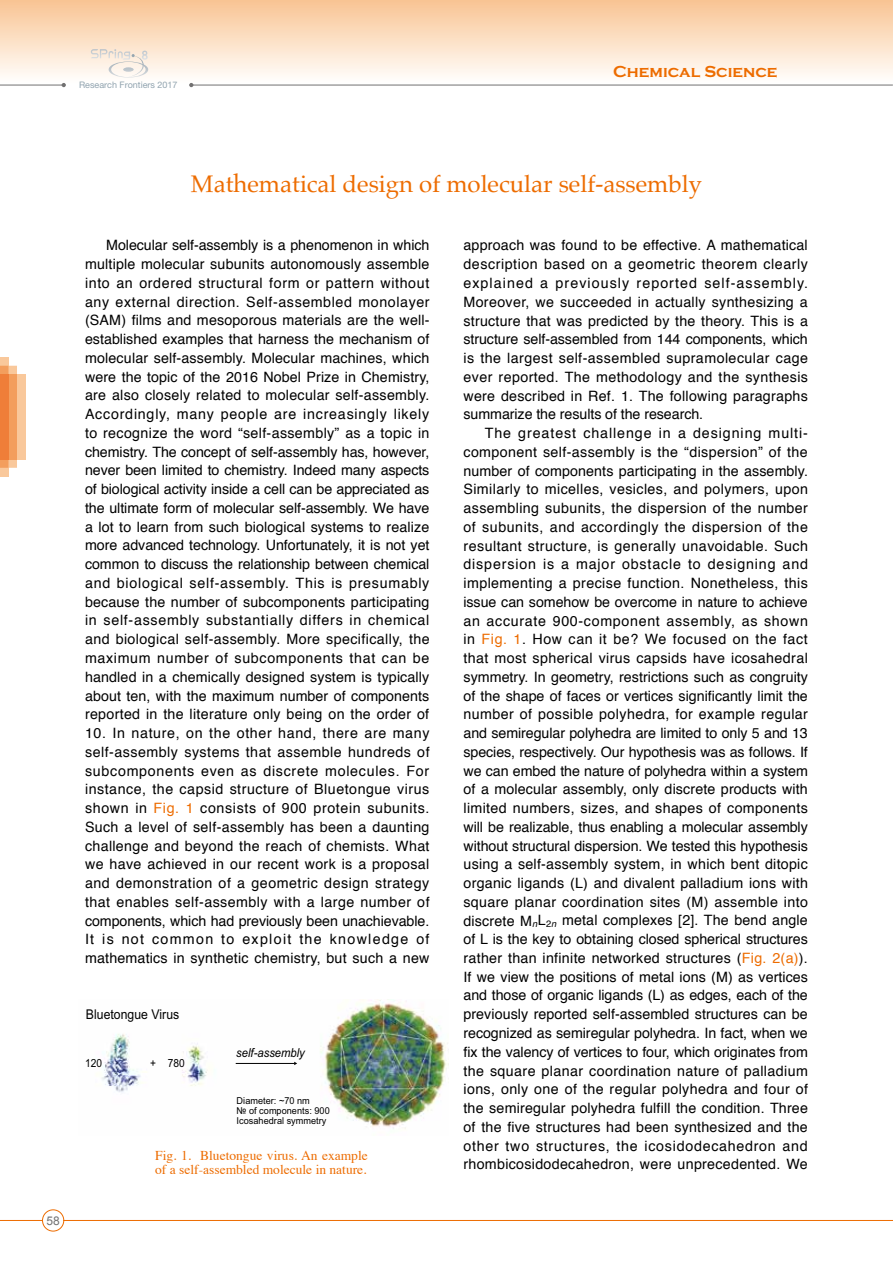
<style>
.page{position:relative;width:893px;height:1263px;background:#fff}
.page>*{position:absolute;margin:0;border:0;box-sizing:border-box;transform-origin:0 0}
.t1{font:24px "Palatino";color:#ed6c00}
.t2{font:700 16.5px "Copperplate Gothic";color:#ed6c00}
.t3{font:14.25px/18.8px "Helvetica";letter-spacing:.02em;color:#000;text-align:justify}
.t4{font:13.5px/13.5px "Times";color:#ed6c00}
.t5{font:13.5px "Arial Narrow";color:#000;scale:1.11 1}
.t6{font:italic 12.3px "Arial Narrow";color:#000;scale:1.11 1}
.t7{font:12px "Arial";color:#727171}
.t8{font:11.25px "Arial Narrow";color:#000;scale:1.11 1}
.t9{font:9.45px/9.9px "Arial Narrow";color:#000;scale:1.18 1}
.t10{font:9px "Helvetica Neue";color:#92a4af}
.s1{color:#ed6c00}
</style>
<div class="page">
<div style="left:0;top:0;width:893px;height:85px;background:linear-gradient(to bottom,#f8c493,#fff)"></div>
<hr style="left:191px;top:85px;width:701px;height:1px;background:#727171">
<hr style="left:0;top:85px;width:64px;height:1px;background:#727171">
<svg style="left:62px;top:83px;width:4px;height:4px"></svg>
<svg style="left:189px;top:83px;width:4px;height:4px"></svg>
<svg style="left:91px;top:49px;width:57px;height:29px"></svg>
<svg style="left:0;top:1209px;width:893px;height:22px"></svg>
<div style="left:0;top:357px;width:9px;height:119px;background:#f9c89b"></div>
<svg style="left:0;top:366px;width:17px;height:102px"></svg>
<div style="left:17px;top:374px;width:9px;height:85px;background:#f9c89b"></div>
<div style="left:9px;top:374px;width:8px;height:85px;background:#f39e5d"></div>
<div style="left:0;top:374px;width:9px;height:85px;background:#ef7e39"></div>
<img style="left:102px;top:999px;width:346px;height:130px">
<hr style="left:236px;top:1063px;width:59px;height:1px;background:#000">
<p class="t10" style="left:79px;top:78px;width:100px">Research Frontiers 2017</p>
<p class="t2" style="left:613px;top:63px;width:166px">Chemical Science</p>
<p class="t7" style="left:46px;top:1213px;width:15px">58</p>
<h1 class="t1" style="left:191px;top:164px;width:513px">Mathematical design of molecular self-assembly</h1>
<p class="t3" style="left:85px;top:236px;width:346px;text-indent:21px">Molecular self-assembly is a phenomenon in which multiple molecular subunits autonomously assemble into an ordered structural form or pattern without any external direction. Self-assembled monolayer (SAM) films and mesoporous materials are the well&shy;established examples that harness the mechanism of molecular self-assembly. Molecular machines, which were the topic of the 2016 Nobel Prize in Chemistry, are also closely related to molecular self-assembly.<br>Accordingly, many people are increasingly likely to recognize the word “self-assembly” as a topic in chemistry. The concept of self-assembly has, however, never been limited to chemistry. Indeed many aspects of biological activity inside a cell can be appreciated as the ultimate form of molecular self-assembly. We have a lot to learn from such biological systems to realize more advanced technology. Unfortunately, it is not yet common to discuss the relationship between chemical and biological self-assembly. This is presumably because the number of subcomponents participating in self-assembly substantially differs in chemical and biological self-assembly. More specifically, the maximum number of subcomponents that can be handled in a chemically designed system is typically about ten, with the maximum number of components reported in the literature only being on the order of</p>
<p class="t3" style="left:85px;top:724px;width:346px">10. In nature, on the other hand, there are many self-assembly systems that assemble hundreds of subcomponents even as discrete molecules. For instance, the capsid structure of Bluetongue virus shown in <span class="s1">Fig. 1</span> consists of 900 protein subunits.<br>Such a level of self-assembly has been a daunting challenge and beyond the reach of chemists. What we have achieved in our recent work is a proposal and demonstration of a geometric design strategy that enables self-assembly with a large number of components, which had previously been unachievable.<br>It is not common to exploit the knowledge of mathematics in synthetic chemistry, but such a new</p>
<p class="t5" style="left:86px;top:1004px;width:86px">Bluetongue Virus</p>
<p class="t8" style="left:85px;top:1055px;width:17px">120</p>
<p class="t8" style="left:150px;top:1055px;width:33px">+ 780</p>
<p class="t6" style="left:236px;top:1044px;width:63px">self-assembly</p>
<p class="t9" style="left:237px;top:1095px;width:80px">Diameter: ~70 nm<br>№ of components: 900<br>Icosahedral symmetry</p>
<p class="t4" style="left:155px;top:1148px;width:214px">Fig. 1. Bluetongue virus. An example of a self-assembled molecule in nature.</p>
<p class="t3" style="left:463px;top:237px;width:346px">approach was found to be effective. A mathematical description based on a geometric theorem clearly explained a previously reported self-assembly.<br>Moreover, we succeeded in actually synthesizing a structure that was predicted by the theory. This is a structure self-assembled from 144 components, which is the largest self-assembled supramolecular cage ever reported. The methodology and the synthesis were described in Ref. 1. The following paragraphs summarize the results of the research.</p>
<p class="t3" style="left:463px;top:424px;width:346px;text-indent:21px">The greatest challenge in a designing multi&shy;component self-assembly is the “dispersion” of the number of components participating in the assembly.<br>Similarly to micelles, vesicles, and polymers, upon assembling subunits, the dispersion of the number of subunits, and accordingly the dispersion of the resultant structure, is generally unavoidable. Such dispersion is a major obstacle to designing and implementing a precise function. Nonetheless, this issue can somehow be overcome in nature to achieve an accurate 900-component assembly, as shown in <span class="s1">Fig. 1</span>. How can it be? We focused on the fact that most spherical virus capsids have icosahedral symmetry. In geometry, restrictions such as congruity of the shape of faces or vertices significantly limit the number of possible polyhedra, for example regular and semiregular polyhedra are limited to only 5 and 13 species, respectively. Our hypothesis was as follows. If we can embed the nature of polyhedra within a system of a molecular assembly, only discrete products with limited numbers, sizes, and shapes of components will be realizable, thus enabling a molecular assembly without structural dispersion. We tested this hypothesis using a self-assembly system, in which bent ditopic organic ligands (L) and divalent palladium ions with square planar coordination sites (M) assemble into discrete M<sub>n</sub>L<sub>2</sub><sub>n</sub> metal complexes [2]. The bend angle of L is the key to obtaining closed spherical structures rather than infinite networked structures (<span class="s1">Fig. 2(a)</span>).<br>If we view the positions of metal ions (M) as vertices and those of organic ligands (L) as edges, each of the previously reported self-assembled structures can be recognized as semiregular polyhedra. In fact, when we fix the valency of vertices to four, which originates from the square planar coordination nature of palladium ions, only one of the regular polyhedra and four of the semiregular polyhedra fulfill the condition. Three of the five structures had been synthesized and the other two structures, the icosidodecahedron and rhombicosidodecahedron, were unprecedented. We</p>
</div>
